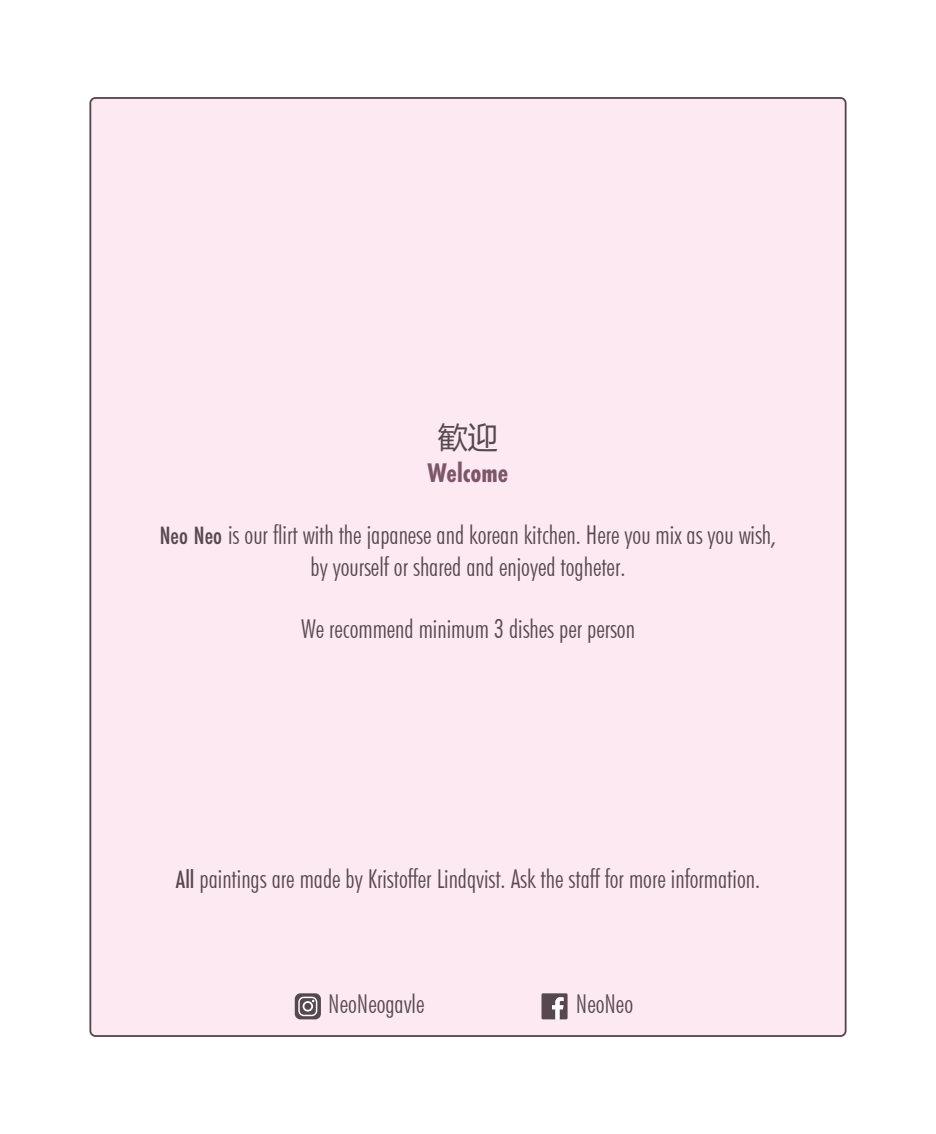
<style>
.page{position:relative;width:936px;height:1134px;background:#fff}
.page>*{position:absolute;margin:0;border:0;box-sizing:border-box;transform-origin:0 0}
.t1{font:30px "Microsoft Ya Hei";color:#574850}
.t2{font:700 28px "Futura PT Cond";color:#7e566a}
.t3{font:300 condensed 26px/31.2px "Futura BT";color:#574850;text-align:center}
.s1{font-family:"Futura PT Cond";font-weight:500;font-stretch:normal}
</style>
<div class="page">
<div style="left:90px;top:98px;width:755px;height:938px;background:#fce9f1;border-radius:5px"></div>
<svg style="left:295px;top:993px;width:26px;height:26px"></svg>
<svg style="left:298px;top:997px;width:19px;height:19px"></svg>
<svg style="left:541px;top:993px;width:26px;height:26px"></svg>
<p class="t1" style="left:438px;top:417px;width:61px">歓迎</p>
<p class="t2" style="left:427px;top:456px;width:82px">Welcome</p>
<p class="t3" style="left:160px;top:519px;width:618px"><span class="s1">Neo Neo</span> is our flirt with the japanese and korean kitchen. Here you mix as you wish, by yourself or shared and enjoyed togheter.</p>
<p class="t3" style="left:301px;top:613px;width:335px">We recommend minimum 3 dishes per person</p>
<p class="t3" style="left:176px;top:863px;width:585px"><span class="s1">All</span> paintings are made by Kristoffer Lindqvist. Ask the staff for more information.</p>
<p class="t3" style="left:328px;top:987px;width:98px">NeoNeogavle</p>
<p class="t3" style="left:576px;top:987px;width:59px">NeoNeo</p>
</div>
